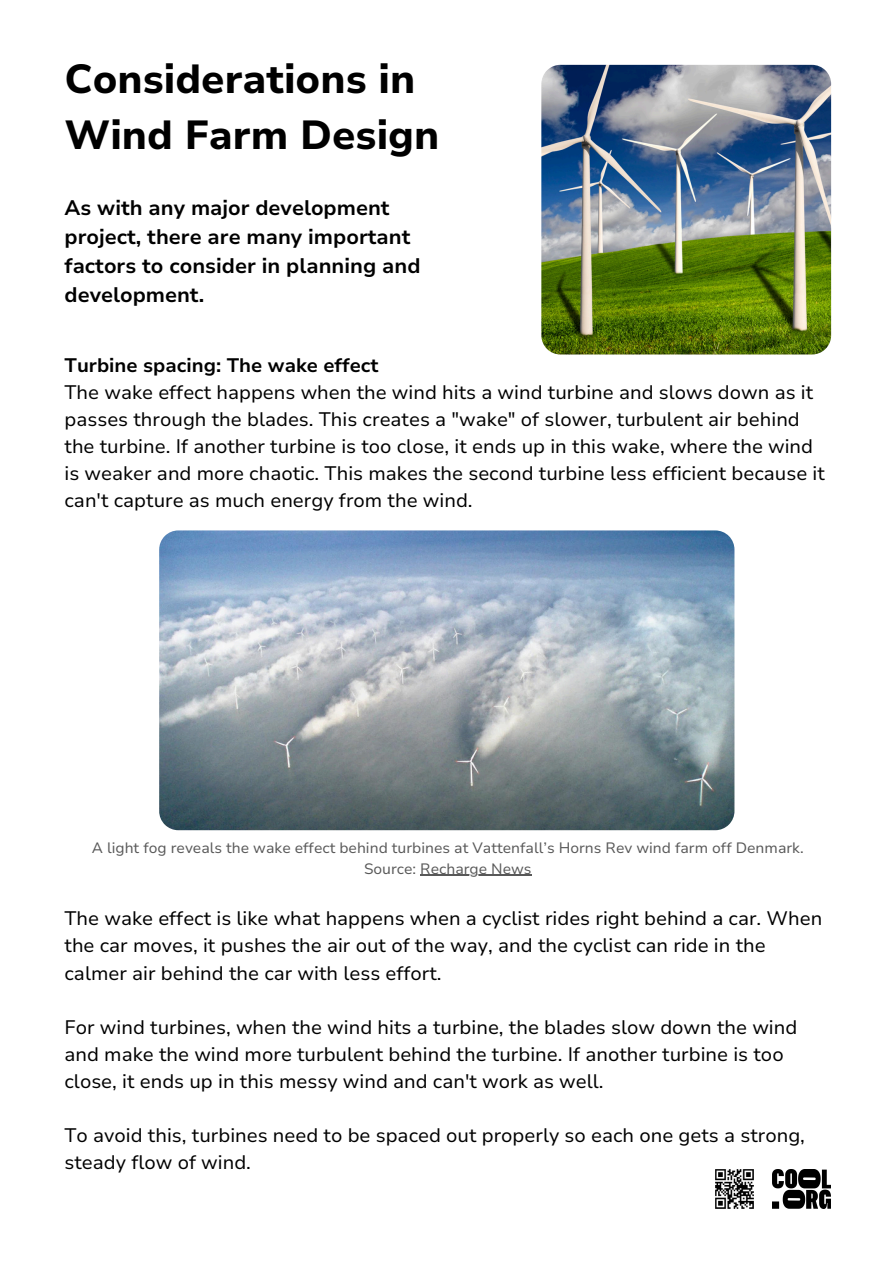
<style>
.page{position:relative;width:894px;height:1264px;background:#fff}
.page>*{position:absolute;margin:0;border:0;box-sizing:border-box;transform-origin:0 0}
.t1{font:800 40.5px/56.2px "Nunito Sans 10 pt";color:#000}
.t2{font:700 21px/29.2px "Nunito Sans 10 pt";color:#000}
.t3{font:19.5px/27px "Nunito Sans 10 pt";color:#000}
.t4{font:15px/20.2px "Nunito Sans 10 pt";color:#585858;text-align:center}
.s1{font-weight:700}
</style>
<div class="page">
<img style="left:541px;top:65px;width:289px;height:289px">
<hr style="left:420px;top:874px;width:111px;height:2px;background:#585858">
<img style="left:772px;top:1169px;width:58px;height:39px">
<img style="left:715px;top:1169px;width:38px;height:39px">
<img style="left:159px;top:530px;width:575px;height:300px">
<p class="t1" style="left:64px;top:52px;width:376px">Considerations in<br>Wind Farm Design</p>
<p class="t2" style="left:64px;top:193px;width:357px">As with any major development project, there are many important factors to consider in planning and development.</p>
<h2 class="t3" style="left:64px;top:352px;width:761px"><span class="s1">Turbine spacing: The wake effect<br></span>The wake effect happens when the wind hits a wind turbine and slows down as it passes through the blades. This creates a "wake" of slower, turbulent air behind the turbine. If another turbine is too close, it ends up in this wake, where the wind is weaker and more chaotic. This makes the second turbine less efficient because it can't capture as much energy from the wind.</h2>
<p class="t4" style="left:92px;top:838px;width:713px">A light fog reveals the wake effect behind turbines at Vattenfall’s Horns Rev wind farm off Denmark.<br>Source: Recharge News</p>
<h3 class="t3" style="left:64px;top:905px;width:759px">The wake effect is like what happens when a cyclist rides right behind a car. When the car moves, it pushes the air out of the way, and the cyclist can ride in the</h3>
<p class="t3" style="left:64px;top:959px;width:378px">calmer air behind the car with less effort.</p>
<p class="t3" style="left:64px;top:1013px;width:734px">For wind turbines, when the wind hits a turbine, the blades slow down the wind and make the wind more turbulent behind the turbine. If another turbine is too</p>
<h3 class="t3" style="left:64px;top:1067px;width:540px">close, it ends up in this messy wind and can't work as well.</h3>
<h3 class="t3" style="left:64px;top:1121px;width:741px">To avoid this, turbines need to be spaced out properly so each one gets a strong, steady flow of wind.</h3>
</div>
